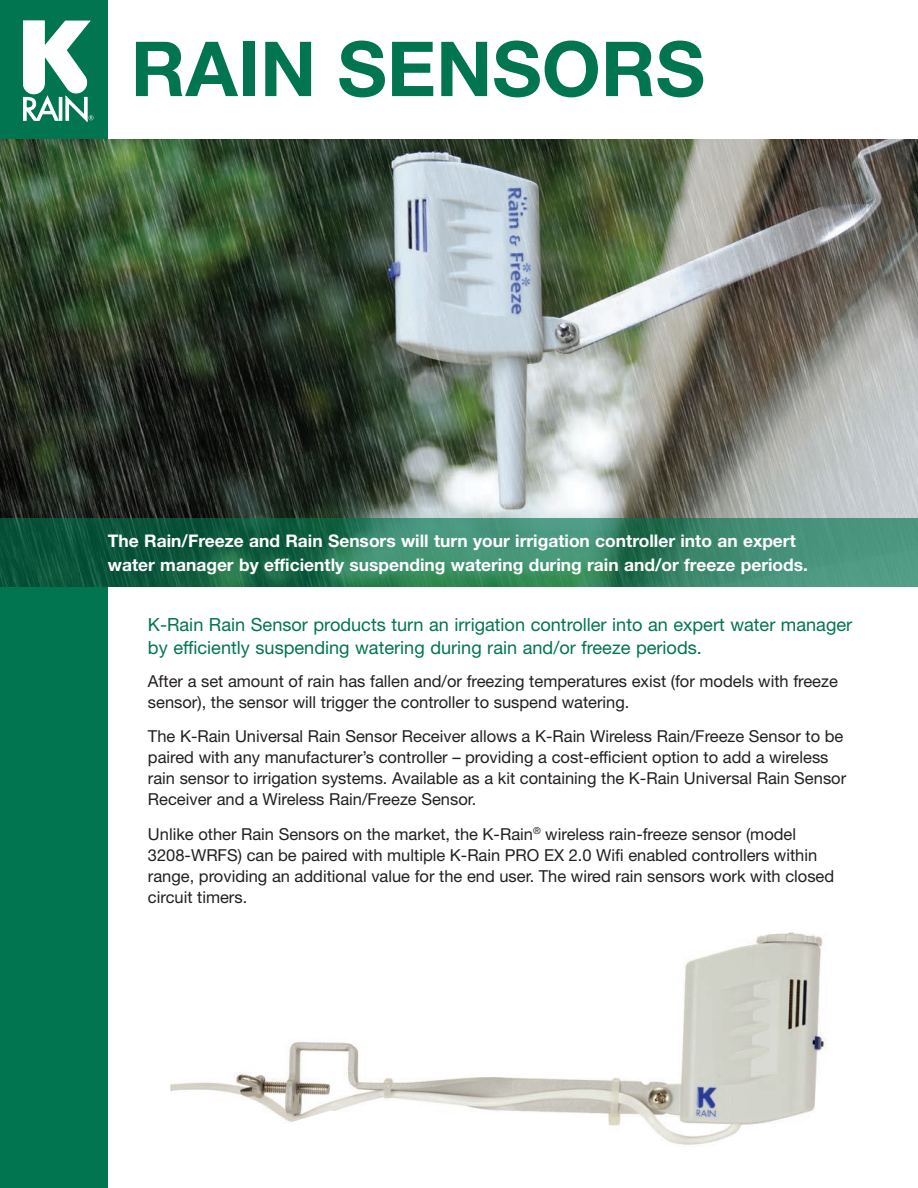
<style>
.page{position:relative;width:918px;height:1188px;background:#fff}
.page>*{position:absolute;margin:0;border:0;box-sizing:border-box;transform-origin:0 0}
.t1{font:700 76.05px "Helvetica Neue LT Std";color:#00754f}
.t2{font:18.15px/23.1px "Helvetica Neue LT Std";color:#00754f}
.t3{font:700 17.4px/24px "Helvetica Neue LT Std";color:#fff}
.t4{font:16.5px/21px "Helvetica Neue LT Std";color:#231f20}
</style>
<div class="page">
<div style="left:0;top:0;width:108px;height:1188px;background:#00754f"></div>
<img style="left:0;top:139px;width:918px;height:379px">
<svg style="left:0;top:518px;width:918px;height:69px;background:#2d7a5d"></svg>
<img style="left:170px;top:932px;width:657px;height:213px">
<svg style="left:23px;top:21px;width:71px;height:101px"></svg>
<h1 class="t1" style="left:131px;top:22px;width:576px">RAIN SENSORS</h1>
<p class="t3" style="left:108px;top:528px;width:702px">The Rain/Freeze and Rain Sensors will turn your irrigation controller into an expert water manager by efficiently suspending watering during rain and/or freeze periods.</p>
<p class="t2" style="left:148px;top:612px;width:706px">K-Rain Rain Sensor products turn an irrigation controller into an expert water manager by efficiently suspending watering during rain and/or freeze periods.</p>
<p class="t4" style="left:148px;top:670px;width:691px">After a set amount of rain has fallen and/or freezing temperatures exist (for models with freeze sensor), the sensor will trigger the controller to suspend watering.</p>
<p class="t4" style="left:148px;top:726px;width:700px">The K-Rain Universal Rain Sensor Receiver allows a K-Rain Wireless Rain/Freeze Sensor to be paired with any manufacturer’s controller – providing a cost-efficient option to add a wireless rain sensor to irrigation systems. Available as a kit containing the K-Rain Universal Rain Sensor Receiver and a Wireless Rain/Freeze Sensor.</p>
<p class="t4" style="left:148px;top:823px;width:688px">Unlike other Rain Sensors on the market, the K-Rain<sup>®</sup> wireless rain-freeze sensor (model 3208-WRFS) can be paired with multiple K-Rain PRO EX 2.0 Wifi enabled controllers within range, providing an additional value for the end user. The wired rain sensors work with closed circuit timers.</p>
</div>
